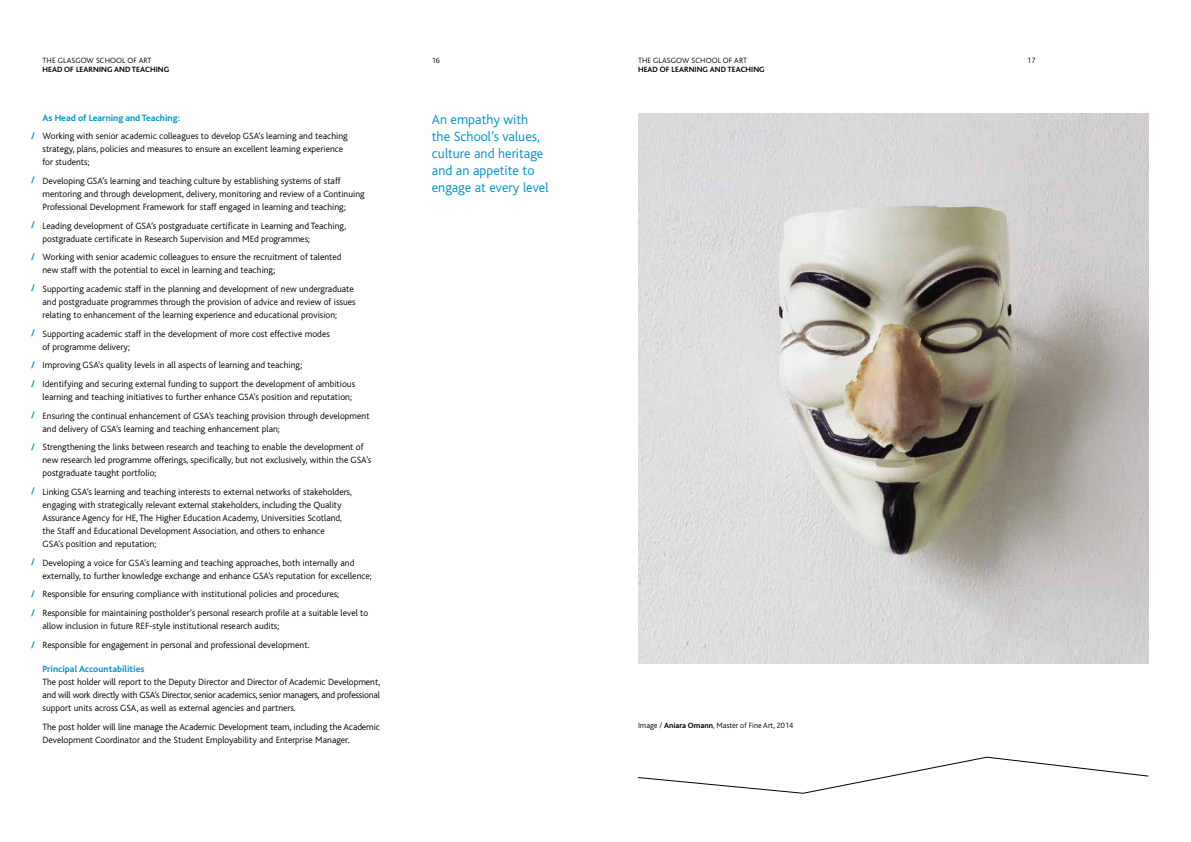
<style>
.page{position:relative;width:1191px;height:842px;background:#fff}
.page>*{position:absolute;margin:0;border:0;box-sizing:border-box;transform-origin:0 0}
.t1{font:300 14px/17px "Bliss";color:#0092c8}
.t2{font:300 9.5px/13px "Bliss";color:#000}
.t3{font:700 9.5px/18.7px "Bliss";color:#0092c8}
.t4{font:300 8px "Bliss";letter-spacing:.01em;color:#000}
.t5{font:700 8px "Bliss";letter-spacing:.01em;color:#000}
.s1{font-weight:700}
</style>
<div class="page">
<svg style="left:638px;top:756px;width:511px;height:38px"></svg>
<img style="left:638px;top:114px;width:510px;height:549px">
<p class="t4" style="left:43px;top:56px;width:111px">THE GLASGOW SCHOOL OF ART</p>
<p class="t4" style="left:432px;top:56px;width:10px">16</p>
<p class="t4" style="left:1027px;top:56px;width:10px">17</p>
<p class="t5" style="left:43px;top:66px;width:128px">Head of LEARNING AND TEACHING</p>
<p class="t4" style="left:638px;top:56px;width:111px">THE GLASGOW SCHOOL OF ART</p>
<p class="t5" style="left:638px;top:66px;width:128px">Head of LEARNING AND TEACHING</p>
<p class="t3" style="left:43px;top:108px;width:139px">As Head of Learning and Teaching:</p>
<p class="t2" style="left:43px;top:130px;width:307px">Working with senior academic colleagues to develop GSA’s learning and teaching strategy, plans, policies and measures to ensure an excellent learning experience for students;</p>
<p class="t2" style="left:43px;top:175px;width:323px">Developing GSA’s learning and teaching culture by establishing systems of staff mentoring and through development, delivery, monitoring and review of a Continuing<br>Professional Development Framework for staff engaged in learning and teaching;</p>
<p class="t2" style="left:43px;top:219px;width:305px">Leading development of GSA’s postgraduate certificate in Learning and Teaching, postgraduate certificate in Research Supervision and MEd programmes;</p>
<p class="t2" style="left:43px;top:251px;width:301px">Working with senior academic colleagues to ensure the recruitment of talented new staff with the potential to excel in learning and teaching;</p>
<p class="t2" style="left:43px;top:283px;width:315px">Supporting academic staff in the planning and development of new undergraduate and postgraduate programmes through the provision of advice and review of issues relating to enhancement of the learning experience and educational provision;</p>
<p class="t2" style="left:43px;top:327px;width:289px">Supporting academic staff in the development of more cost effective modes of programme delivery;</p>
<p class="t2" style="left:43px;top:356px;width:314px;line-height:18.7px">Improving GSA’s quality levels in all aspects of learning and teaching;<br>Identifying and securing external funding to support the development of ambitious</p>
<p class="t2" style="left:43px;top:388px;width:329px;line-height:18.7px">learning and teaching initiatives to further enhance GSA’s position and reputation;<br>Ensuring the continual enhancement of GSA’s teaching provision through development</p>
<p class="t2" style="left:43px;top:419px;width:322px;line-height:18.7px">and delivery of GSA’s learning and teaching enhancement plan;<br>Strengthening the links between research and teaching to enable the development of</p>
<p class="t2" style="left:43px;top:454px;width:330px">new research led programme offerings, specifically, but not exclusively, within the GSA’s postgraduate taught portfolio;</p>
<p class="t2" style="left:43px;top:485px;width:311px">Linking GSA’s learning and teaching interests to external networks of stakeholders, engaging with strategically relevant external stakeholders, including the Quality Assurance Agency for HE, The Higher Education Academy, Universities Scotland, the Staff and Educational Development Association, and others to enhance<br>GSA’s position and reputation;</p>
<p class="t2" style="left:43px;top:556px;width:331px">Developing a voice for GSA’s learning and teaching approaches, both internally and externally, to further knowledge exchange and enhance GSA’s reputation for excellence;</p>
<p class="t2" style="left:43px;top:585px;width:327px;line-height:18.7px">Responsible for ensuring compliance with institutional policies and procedures;<br>Responsible for maintaining postholder’s personal research profile at a suitable level to</p>
<p class="t2" style="left:43px;top:617px;width:269px;line-height:18.7px">allow inclusion in future REF-style institutional research audits;<br>Responsible for engagement in personal and professional development.</p>
<p class="t3" style="left:43px;top:660px;width:103px">Principal Accountabilities</p>
<p class="t2" style="left:43px;top:675px;width:339px;text-align:justify">The post holder will report to the Deputy Director and Director of Academic Development, and will work directly with GSA’s Director, senior academics, senior managers, and professional support units across GSA, as well as external agencies and partners.</p>
<p class="t2" style="left:43px;top:720px;width:339px">The post holder will line manage the Academic Development team, including the Academic<br>Development Coordinator and the Student Employability and Enterprise Manager.</p>
<p class="t3" style="left:31px;top:126px;width:5px">/</p>
<p class="t3" style="left:31px;top:171px;width:5px">/</p>
<p class="t3" style="left:31px;top:216px;width:5px">/</p>
<p class="t3" style="left:31px;top:248px;width:5px">/</p>
<p class="t3" style="left:31px;top:279px;width:5px">/</p>
<p class="t3" style="left:31px;top:324px;width:5px">/</p>
<p class="t3" style="left:31px;top:356px;width:5px">/ /</p>
<p class="t3" style="left:31px;top:406px;width:5px">/</p>
<p class="t3" style="left:31px;top:438px;width:5px">/</p>
<p class="t3" style="left:31px;top:482px;width:5px">/</p>
<p class="t3" style="left:31px;top:553px;width:5px">/</p>
<p class="t3" style="left:31px;top:585px;width:5px">/ /</p>
<p class="t3" style="left:31px;top:635px;width:5px">/</p>
<h1 class="t1" style="left:432px;top:112px;width:118px">An empathy with the School’s values, culture and heritage and an appetite to engage at every level</h1>
<p class="t4" style="left:638px;top:722px;width:157px">Image / <span class="s1">Aniara Omann</span>, Master of Fine Art, 2014</p>
</div>
